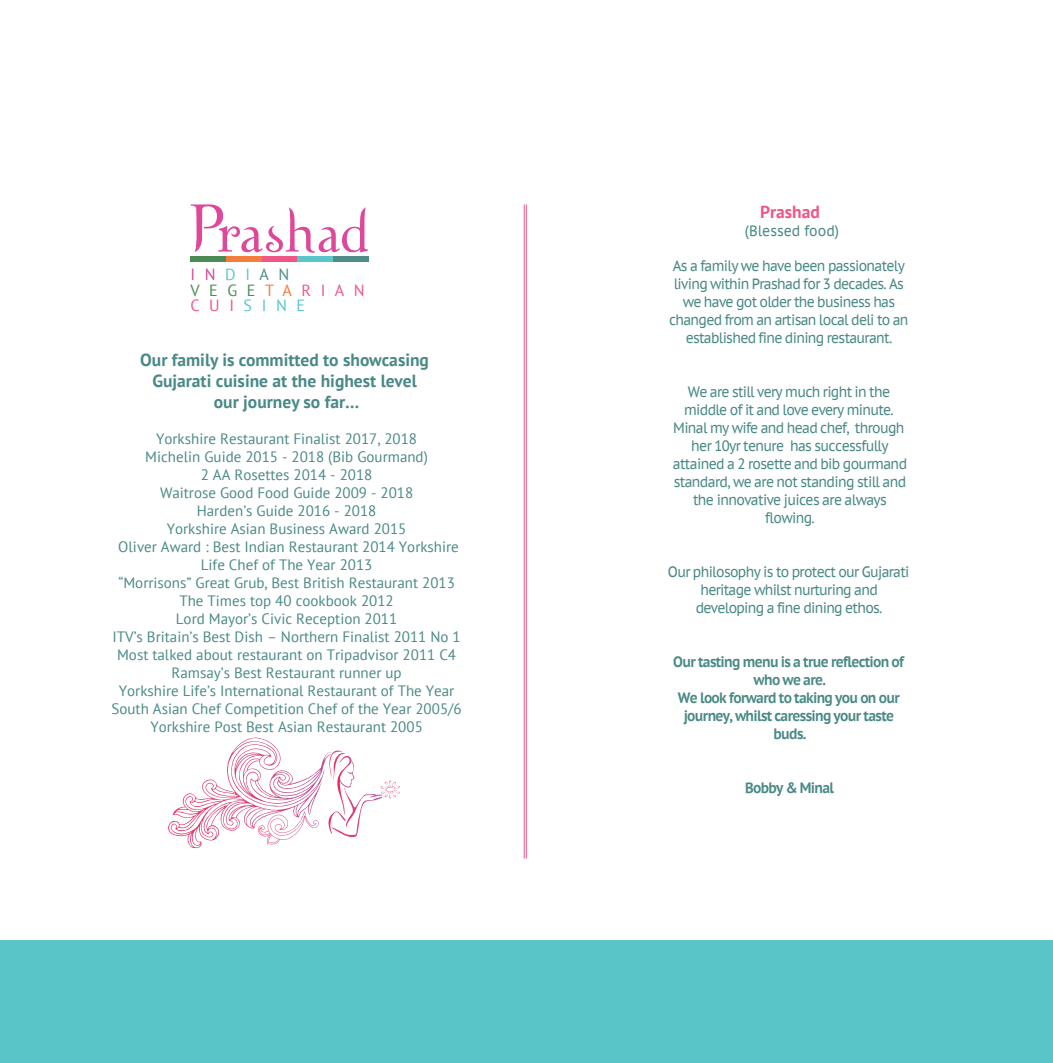
<style>
.page{position:relative;width:1053px;height:1063px;background:#fff}
.page>*{position:absolute;margin:0;border:0;box-sizing:border-box;transform-origin:0 0}
.t1{font:700 17.5px/21px "PT Sans";color:#498986;text-align:center}
.t2{font:700 17.5px "PT Sans";color:#f05584}
.t3{font:16.12px/15.2px "PT Sans";letter-spacing:.59em;color:#f05685}
.t4{font:15px/18px "PT Sans";color:#498986;text-align:center}
.t5{font:15px/18px "PT Sans Caption";letter-spacing:-.05em;color:#498986;text-align:center;scale:.9 1}
.t6{font:700 15px/18px "PT Sans Caption";letter-spacing:-.05em;color:#498986;text-align:center;scale:.9 1}
.t7{font:15px "PT Sans Caption";color:#498986;scale:.9 1}
.s1{color:#d44498}
.s2{color:#5ac5ca}
.s3{color:#4f8b89}
.s4{color:#4a8b55}
.s5{color:#f47c3c}
</style>
<div class="page">
<div style="left:190px;top:257px;width:36px;height:5px;background:#4a8b55"></div>
<div style="left:261px;top:257px;width:36px;height:5px;background:#f05685"></div>
<div style="left:297px;top:257px;width:36px;height:5px;background:#5ac5ca"></div>
<div style="left:333px;top:257px;width:36px;height:5px;background:#4f8b89"></div>
<div style="left:226px;top:257px;width:36px;height:5px;background:#f47c3c"></div>
<svg style="left:190px;top:204px;width:178px;height:49px"></svg>
<hr style="left:526px;top:204px;width:1px;height:655px;background:#f05584">
<hr style="left:524px;top:204px;width:1px;height:655px;background:#f05584">
<svg style="left:168px;top:738px;width:154px;height:110px"></svg>
<svg style="left:328px;top:751px;width:72px;height:86px"></svg>
<div style="left:0;top:940px;width:1052px;height:123px;background:#59c5c9"></div>
<p class="t3" style="left:190px;top:267px;width:176px"><span class="s1">IN</span><span class="s2">DI</span><span class="s3">AN<br></span><span class="s4">VEGE</span><span class="s5">TA</span>RIAN<br>CUI<span class="s2">SINE</span></p>
<p class="t1" style="left:140px;top:349px;width:290px">Our family is committed to showcasing<br>Gujarati cuisine at the highest level our journey so far…</p>
<p class="t4" style="left:111px;top:429px;width:351px">Yorkshire Restaurant Finalist 2017, 2018<br>Michelin Guide 2015 - 2018 (Bib Gourmand)<br>2 AA Rosettes 2014 - 2018<br>Waitrose Good Food Guide 2009 - 2018<br>Harden’s Guide 2016 - 2018<br>Yorkshire Asian Business Award 2015<br>Oliver Award : Best Indian Restaurant 2014 Yorkshire Life Chef of The Year 2013<br>“Morrisons” Great Grub, Best British Restaurant 2013<br>The Times top 40 cookbook 2012<br>Lord Mayor’s Civic Reception 2011<br>ITV’s Britain’s Best Dish – Northern Finalist 2011 No 1<br>Most talked about restaurant on Tripadvisor 2011 C4<br>Ramsay’s Best Restaurant runner up<br>Yorkshire Life’s International Restaurant of The Year South Asian Chef Competition Chef of the Year 2005/6<br>Yorkshire Post Best Asian Restaurant 2005</p>
<p class="t2" style="left:760px;top:200px;width:61px">Prashad</p>
<p class="t7" style="left:744px;top:221px;width:106px">(Blessed food)</p>
<p class="t5" style="left:669px;top:257px;width:268px">As a family we have been passionately living within Prashad for 3 decades. As we have got older the business has changed from an artisan local deli to an established fine dining restaurant.</p>
<p class="t5" style="left:672px;top:383px;width:262px">We are still very much right in the middle of it and love every minute.<br>Minal my wife and head chef, through her 10yr tenure has successfully attained a 2 rosette and bib gourmand standard, we are not standing still and the innovative juices are always flowing.</p>
<p class="t5" style="left:668px;top:563px;width:270px">Our philosophy is to protect our Gujarati heritage whilst nurturing and developing a fine dining ethos.</p>
<p class="t6" style="left:673px;top:653px;width:258px">Our tasting menu is a true reflection of who we are.<br>We look forward to taking you on our journey, whilst caressing your taste buds.</p>
<p class="t6" style="left:745px;top:779px;width:100px">Bobby &amp; Minal</p>
</div>
